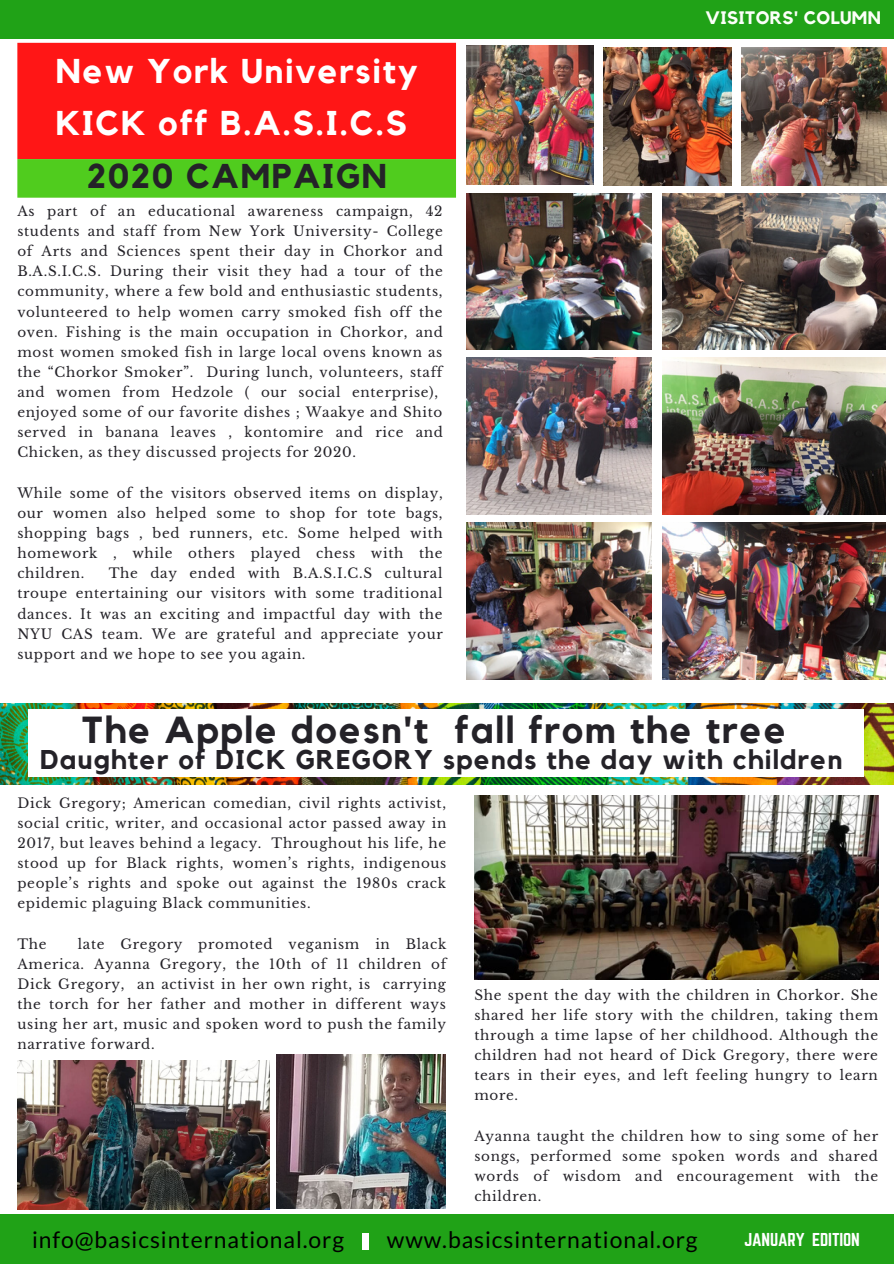
<style>
.page{position:relative;width:894px;height:1264px;background:#fff}
.page>*{position:absolute;margin:0;border:0;box-sizing:border-box;transform-origin:0 0}
.t1{font:700 37.5px "Kollektif";letter-spacing:.05em;color:#242228}
.t2{font:700 34.2px/52.5px "Kollektif";letter-spacing:.05em;color:#fff}
.t3{font:700 34.2px "Kollektif";letter-spacing:.05em;color:#242228}
.t4{font:700 27px "Kollektif";letter-spacing:.05em;color:#242228}
.t5{font:22.95px "Lato";letter-spacing:.04em;color:#000}
.t6{font:700 18px "Kollektif";letter-spacing:.02em;color:#fcfff9}
.t7{font:16.35px "Norwester";letter-spacing:-.01em;color:#fff}
.t8{font:13.5px/20.1px "Libre Baskerville";letter-spacing:.05em;color:#242228;text-align:justify}
</style>
<div class="page">
<div style="left:0;top:0;width:893px;height:39px;background:#20a217"></div>
<div style="left:0;top:1214px;width:893px;height:49px;background:#20a217"></div>
<img style="left:466px;top:193px;width:185px;height:157px">
<img style="left:662px;top:193px;width:223px;height:157px">
<img style="left:662px;top:357px;width:223px;height:157px">
<img style="left:466px;top:357px;width:185px;height:157px">
<img style="left:466px;top:522px;width:185px;height:157px">
<img style="left:662px;top:522px;width:223px;height:157px">
<img style="left:17px;top:1060px;width:253px;height:149px">
<img style="left:474px;top:795px;width:404px;height:184px">
<img style="left:277px;top:1054px;width:169px;height:154px">
<img style="left:466px;top:46px;width:127px;height:138px">
<img style="left:603px;top:47px;width:128px;height:139px">
<img style="left:741px;top:47px;width:145px;height:139px">
<div style="left:17px;top:43px;width:439px;height:116px;background:#ff1616"></div>
<div style="left:17px;top:159px;width:439px;height:39px;background:#50cc1e"></div>
<img style="left:0;top:703px;width:893px;height:81px">
<div style="left:29px;top:709px;width:834px;height:68px;background:#fff"></div>
<div style="left:362px;top:1233px;width:6px;height:16px;background:#fff"></div>
<h2 class="t2" style="left:56px;top:46px;width:363px">New York University<br>KICK off B.A.S.I.C.S</h2>
<h2 class="t3" style="left:87px;top:160px;width:301px">2020 CAMPAIGN</h2>
<p class="t8" style="left:17px;top:201px;width:427px;text-align:left">As part of an educational awareness campaign, 42 students and staff from New York University- College of Arts and Sciences spent their day in Chorkor and B.A.S.I.C.S. During their visit they had a tour of the community, where a few bold and enthusiastic students, volunteered to help women carry smoked fish off the oven. Fishing is the main occupation in Chorkor, and most women smoked fish in large local ovens known as the “Chorkor Smoker”. During lunch, volunteers, staff and women from Hedzole ( our social enterprise), enjoyed some of our favorite dishes ; Waakye and Shito served in banana leaves , kontomire and rice and Chicken, as they discussed projects for 2020.</p>
<p class="t8" style="left:17px;top:483px;width:427px">While some of the visitors observed items on display, our women also helped some to shop for tote bags, shopping bags , bed runners, etc. Some helped with homework , while others played chess with the children.</p>
<p class="t8" style="left:17px;top:563px;width:427px;text-indent:91px">The day ended with B.A.S.I.C.S cultural troupe entertaining our visitors with some traditional dances. It was an exciting and impactful day with the NYU CAS team. We are grateful and appreciate your support and we hope to see you again.</p>
<h3 class="t6" style="left:705px;top:10px;width:177px">VISITORS' COLUMN</h3>
<h1 class="t1" style="left:82px;top:713px;width:705px">The Apple doesn't fall from the tree</h1>
<h3 class="t4" style="left:40px;top:747px;width:803px">Daughter of DICK GREGORY spends the day with children</h3>
<p class="t8" style="left:17px;top:792px;width:430px">Dick Gregory; American comedian, civil rights activist, social critic, writer, and occasional actor passed away in 2017, but leaves behind a legacy. Throughout his life, he stood up for Black rights, women’s rights, indigenous people’s rights and spoke out against the 1980s crack epidemic plaguing Black communities.</p>
<p class="t8" style="left:17px;top:933px;width:31px">The</p>
<p class="t8" style="left:17px;top:933px;width:430px;text-indent:60px">late Gregory promoted veganism in Black America. Ayanna Gregory, the 10th of 11 children of Dick Gregory, an activist in her own right, is carrying the torch for her father and mother in different ways using her art, music and spoken word to push the family narrative forward.</p>
<p class="t8" style="left:474px;top:985px;width:405px">She spent the day with the children in Chorkor. She shared her life story with the children, taking them through a time lapse of her childhood. Although the children had not heard of Dick Gregory, there were tears in their eyes, and left feeling hungry to learn more.</p>
<p class="t8" style="left:474px;top:1125px;width:405px">Ayanna taught the children how to sing some of her songs, performed some spoken words and shared words of wisdom and encouragement with the children.</p>
<h3 class="t5" style="left:32px;top:1225px;width:313px">info@basicsinternational.org</h3>
<h3 class="t5" style="left:387px;top:1225px;width:312px">www.basicsinternational.org</h3>
<h3 class="t5" style="left:20px;top:1225px;width:313px">info@basicsinternational.org</h3>
<p class="t7" style="left:744px;top:1231px;width:117px">JANUARY EDITION</p>
</div>
